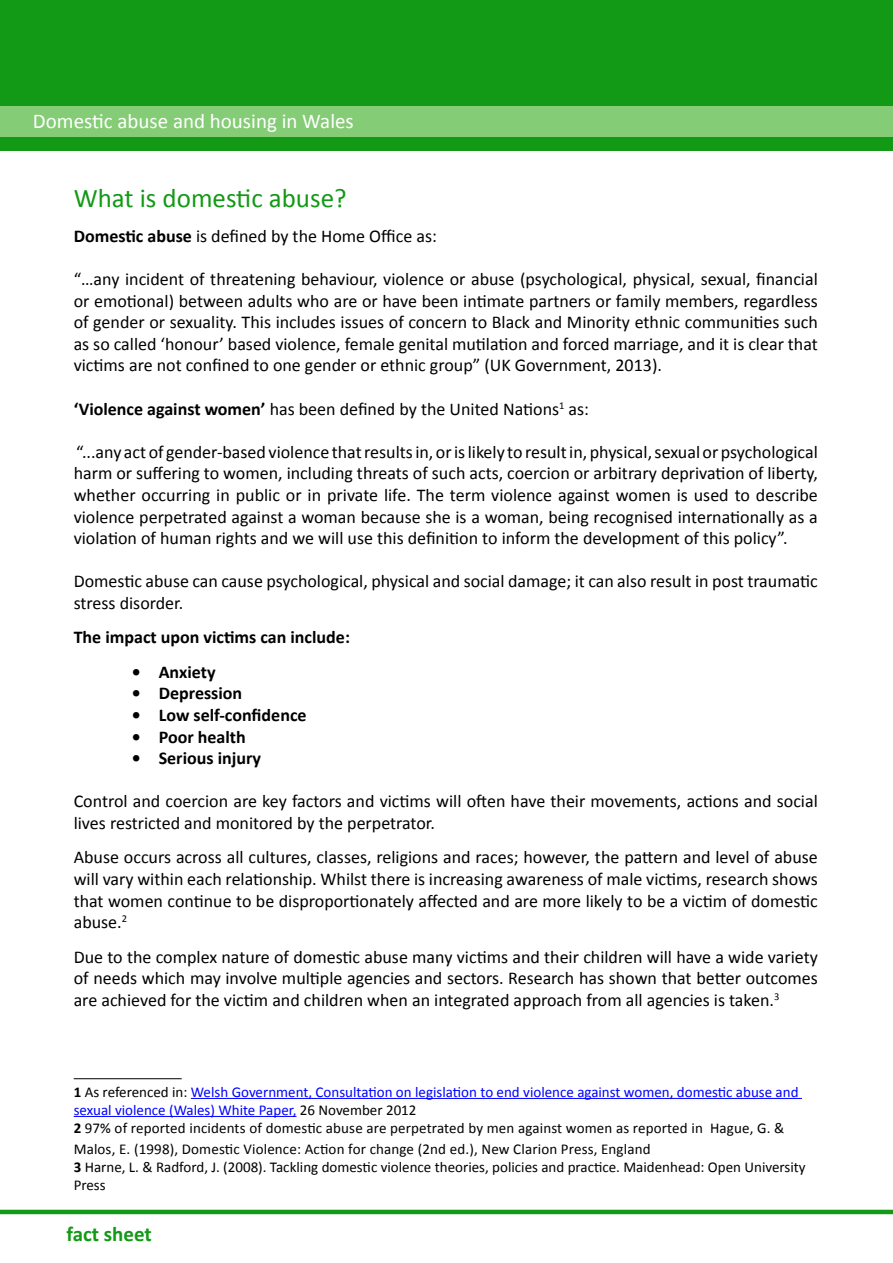
<style>
.page{position:relative;width:893px;height:1263px;background:#fff}
.page>*{position:absolute;margin:0;border:0;box-sizing:border-box;transform-origin:0 0}
.t1{font:27px "Calibri";color:#129915}
.t2{font:21px "Calibri";color:#fff}
.t3{font:700 21px "Calibri";color:#129915}
.t4{font:18px/21.6px "Calibri";color:#000;text-align:justify}
.t5{font:700 18px "Calibri";color:#000}
.t6{font:15px/18px "Calibri";color:#000}
.s1{font-weight:700}
.s2{color:#00f}
</style>
<div class="page">
<div style="left:0;top:0;width:893px;height:151px;background:#129915"></div>
<div style="left:0;top:106px;width:893px;height:30px;background:#85cc76"></div>
<hr style="left:0;top:1210px;width:893px;height:4px;background:#129915">
<hr style="left:74px;top:1078px;width:108px;height:1px;background:#000">
<hr style="left:191px;top:1098px;width:611px;height:1px;background:#00f">
<hr style="left:74px;top:1116px;width:222px;height:1px;background:#00f">
<p class="t2" style="left:33px;top:108px;width:322px">Domestic abuse and housing in Wales</p>
<h1 class="t1" style="left:74px;top:181px;width:274px">What is domestic abuse?</h1>
<p class="t4" style="left:74px;top:225px;width:365px"><span class="s1">Domestic abuse</span> is defined by the Home Office as:</p>
<p class="t4" style="left:74px;top:268px;width:746px">“…any incident of threatening behaviour, violence or abuse (psychological, physical, sexual, financial or emotional) between adults who are or have been intimate partners or family members, regardless of gender or sexuality. This includes issues of concern to Black and Minority ethnic communities such as so called ‘honour’ based violence, female genital mutilation and forced marriage, and it is clear that victims are not confined to one gender or ethnic group” (UK Government, 2013).</p>
<p class="t4" style="left:74px;top:398px;width:517px"><span class="s1">‘Violence against women’</span> has been defined by the United Nations<sup>1</sup> as:</p>
<p class="t4" style="left:74px;top:441px;width:746px">“...any act of gender-based violence that results in, or is likely to result in, physical, sexual or psychological harm or suffering to women, including threats of such acts, coercion or arbitrary deprivation of liberty, whether occurring in public or in private life. The term violence against women is used to describe violence perpetrated against a woman because she is a woman, being recognised internationally as a violation of human rights and we will use this definition to inform the development of this policy”.</p>
<p class="t4" style="left:74px;top:571px;width:746px">Domestic abuse can cause psychological, physical and social damage; it can also result in post traumatic stress disorder.</p>
<p class="t5" style="left:74px;top:626px;width:278px">The impact upon victims can include:</p>
<p class="t5" style="left:132px;top:660px;width:85px">• Anxiety</p>
<p class="t5" style="left:132px;top:682px;width:112px">• Depression</p>
<p class="t5" style="left:132px;top:703px;width:176px">• Low self-confidence</p>
<p class="t5" style="left:132px;top:725px;width:116px">• Poor health</p>
<p class="t5" style="left:132px;top:747px;width:131px">• Serious injury</p>
<p class="t4" style="left:74px;top:791px;width:746px">Control and coercion are key factors and victims will often have their movements, actions and social lives restricted and monitored by the perpetrator.</p>
<p class="t4" style="left:74px;top:847px;width:746px">Abuse occurs across all cultures, classes, religions and races; however, the pattern and level of abuse will vary within each relationship. Whilst there is increasing awareness of male victims, research shows that women continue to be disproportionately affected and are more likely to be a victim of domestic abuse.<sup>2</sup></p>
<p class="t4" style="left:74px;top:946px;width:746px">Due to the complex nature of domestic abuse many victims and their children will have a wide variety of needs which may involve multiple agencies and sectors. Research has shown that better outcomes are achieved for the victim and children when an integrated approach from all agencies is taken.<sup>3</sup></p>
<p class="t6" style="left:74px;top:1083px;width:726px"><span class="s1">1</span> As referenced in: <span class="s2">Welsh Government, Consultation on legislation to end violence against women, domestic abuse and sexual violence (Wales) White Paper,</span> 26 November 2012<br><span class="s1">2</span> 97% of reported incidents of domestic abuse are perpetrated by men against women as reported in Hague, G. &amp;</p>
<p class="t6" style="left:74px;top:1140px;width:733px">Malos, E. (1998), Domestic Violence: Action for change (2nd ed.), New Clarion Press, England<br><span class="s1">3</span> Harne, L. &amp; Radford, J. (2008). Tackling domestic violence theories, policies and practice. Maidenhead: Open University<br>Press</p>
<p class="t3" style="left:66px;top:1221px;width:87px">fact sheet</p>
</div>
